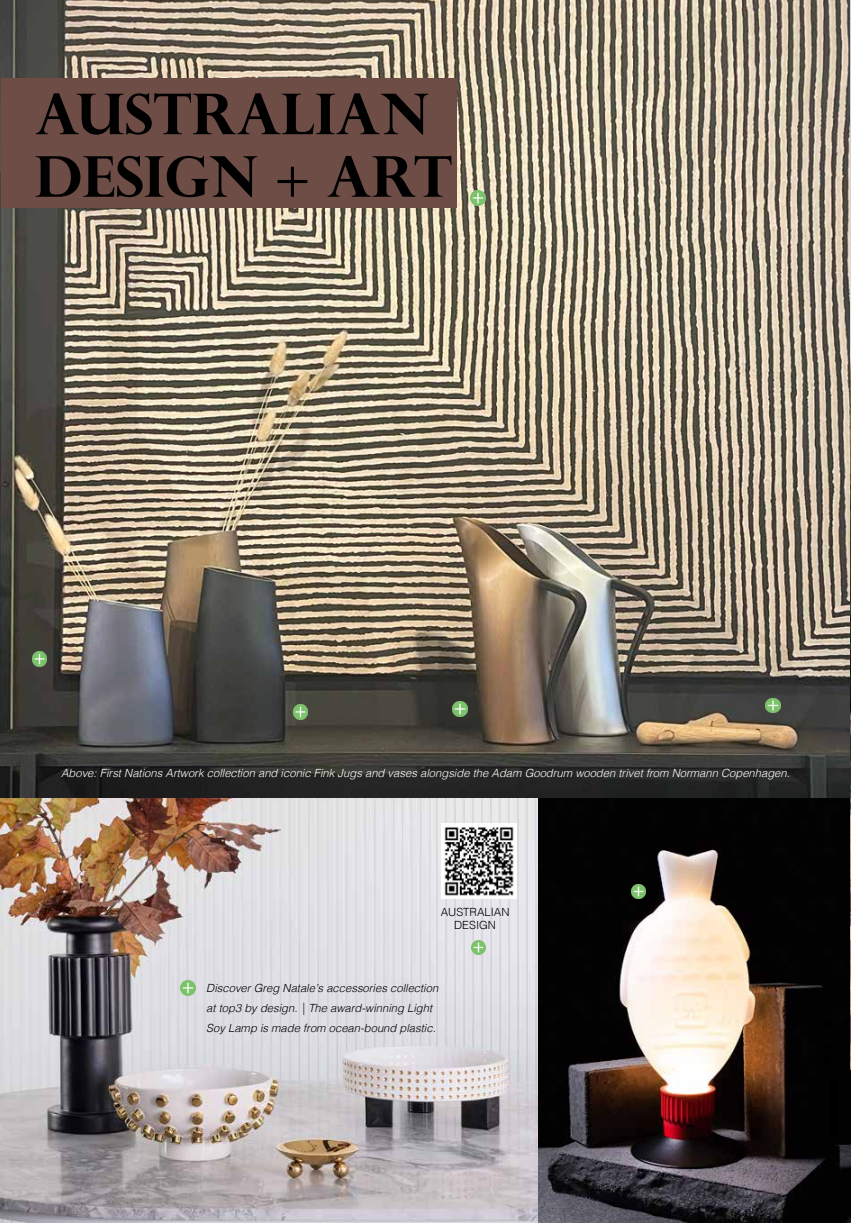
<style>
.page{position:relative;width:851px;height:1223px;background:#fff}
.page>*{position:absolute;margin:0;border:0;box-sizing:border-box;transform-origin:0 0}
.t1{font:700 56.25px/62.5px "Perpetua Titling";color:#000}
.t2{font:italic 300 11.25px "Helvetica";color:#fff}
.t3{font:italic 300 11.25px/20px "Helvetica";color:#000}
.t4{font:300 11.25px/13.8px "Helvetica";color:#000;text-align:center}
</style>
<div class="page">
<img style="left:0;top:0;width:850px;height:1222px">
<img style="left:1px;top:1064px;width:99px;height:100px">
<div style="left:1px;top:79px;width:455px;height:129px;background:#6d4d45"></div>
<img style="left:850px;top:0;width:1px;height:1069px">
<img style="left:441px;top:823px;width:75px;height:75px">
<img style="left:471px;top:191px;width:14px;height:14px">
<img style="left:293px;top:705px;width:14px;height:14px">
<img style="left:453px;top:701px;width:14px;height:15px">
<img style="left:765px;top:698px;width:15px;height:14px">
<img style="left:32px;top:651px;width:15px;height:15px">
<img style="left:471px;top:940px;width:14px;height:14px">
<img style="left:181px;top:980px;width:14px;height:15px">
<img style="left:631px;top:884px;width:14px;height:14px">
<h1 class="t1" style="left:35px;top:82px;width:419px">AUSTRALIAN<br>DESIGN + ART</h1>
<p class="t2" style="left:61px;top:763px;width:730px">Above: First Nations Artwork collection and iconic Fink Jugs and vases alongside the Adam Goodrum wooden trivet from Normann Copenhagen.</p>
<p class="t4" style="left:440px;top:903px;width:70px">AUSTRALIAN<br>DESIGN</p>
<p class="t3" style="left:206px;top:977px;width:233px">Discover Greg Natale’s accessories collection at top3 by design. | The award-winning Light<br>Soy Lamp is made from ocean-bound plastic.</p>
</div>
